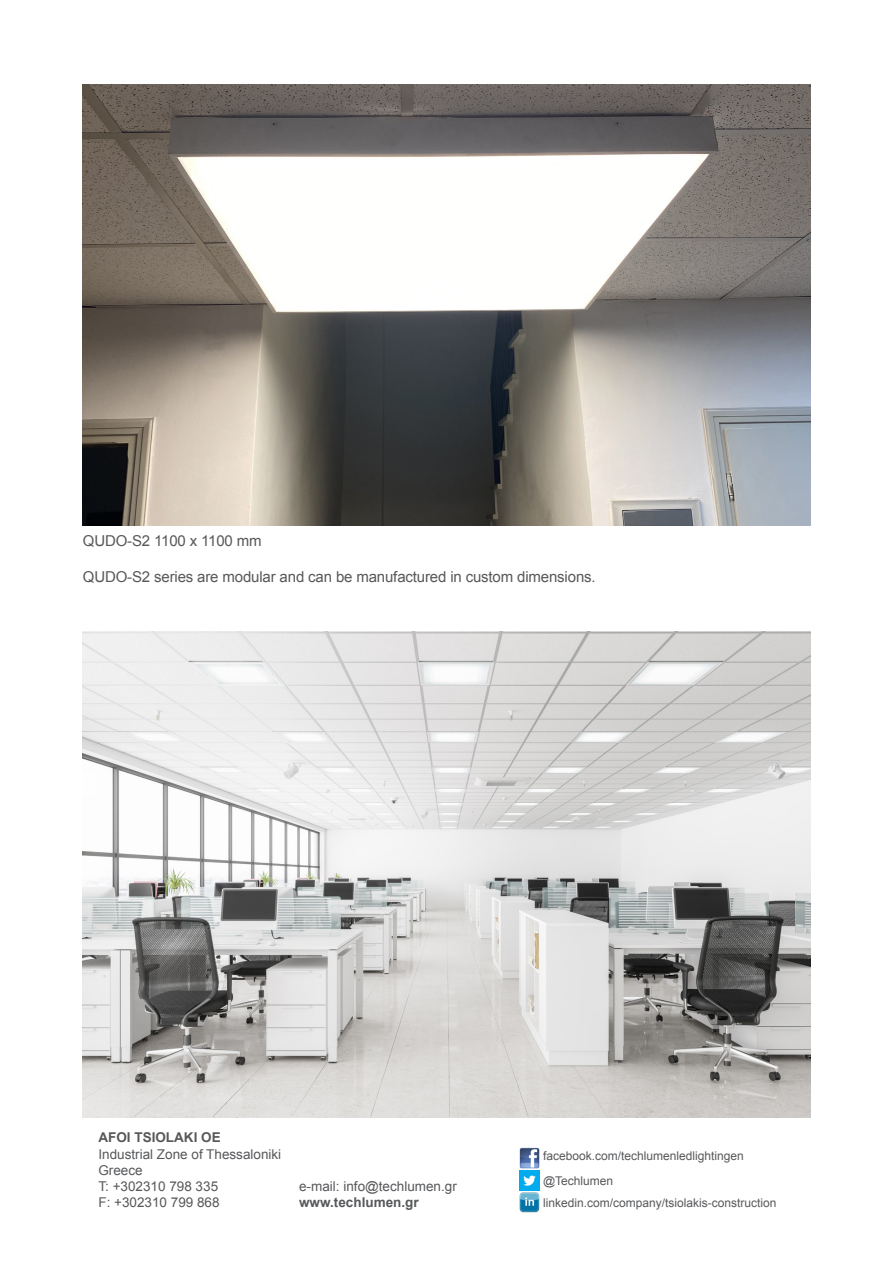
<style>
.page{position:relative;width:893px;height:1263px;background:#fff}
.page>*{position:absolute;margin:0;border:0;box-sizing:border-box;transform-origin:0 0}
.t1{font:15px "Arial";letter-spacing:-.01em;color:#57585a}
.t2{font:13.5px "Arial";color:#57585a}
.t3{font:700 13.5px "Arial";color:#57585a}
.t4{font:12px "Arial";color:#57585a}
</style>
<div class="page">
<img style="left:519px;top:1148px;width:20px;height:20px">
<img style="left:519px;top:1193px;width:20px;height:20px">
<img style="left:519px;top:1170px;width:20px;height:20px">
<img style="left:83px;top:85px;width:727px;height:440px">
<img style="left:83px;top:632px;width:727px;height:485px">
<p class="t1" style="left:83px;top:530px;width:180px">QUDO-S2 1100 x 1100 mm</p>
<p class="t1" style="left:83px;top:566px;width:514px">QUDO-S2 series are modular and can be manufactured in custom dimensions.</p>
<p class="t3" style="left:98px;top:1129px;width:124px">AFOI TSIOLAKI OE</p>
<p class="t2" style="left:98px;top:1145px;width:184px">Industrial Zone of Thessaloniki</p>
<p class="t2" style="left:98px;top:1161px;width:46px">Greece</p>
<p class="t2" style="left:98px;top:1177px;width:121px">Τ: +302310 798 335</p>
<p class="t2" style="left:98px;top:1194px;width:123px">F: +302310 799 868</p>
<p class="t2" style="left:299px;top:1177px;width:159px">e-mail: info@techlumen.gr</p>
<p class="t3" style="left:299px;top:1193px;width:121px">www.techlumen.gr</p>
<p class="t4" style="left:543px;top:1148px;width:202px">facebook.com/techlumenledlightingen</p>
<p class="t4" style="left:543px;top:1195px;width:235px">linkedin.com/company/tsiolakis-construction</p>
<p class="t4" style="left:543px;top:1173px;width:72px">@Techlumen</p>
</div>
